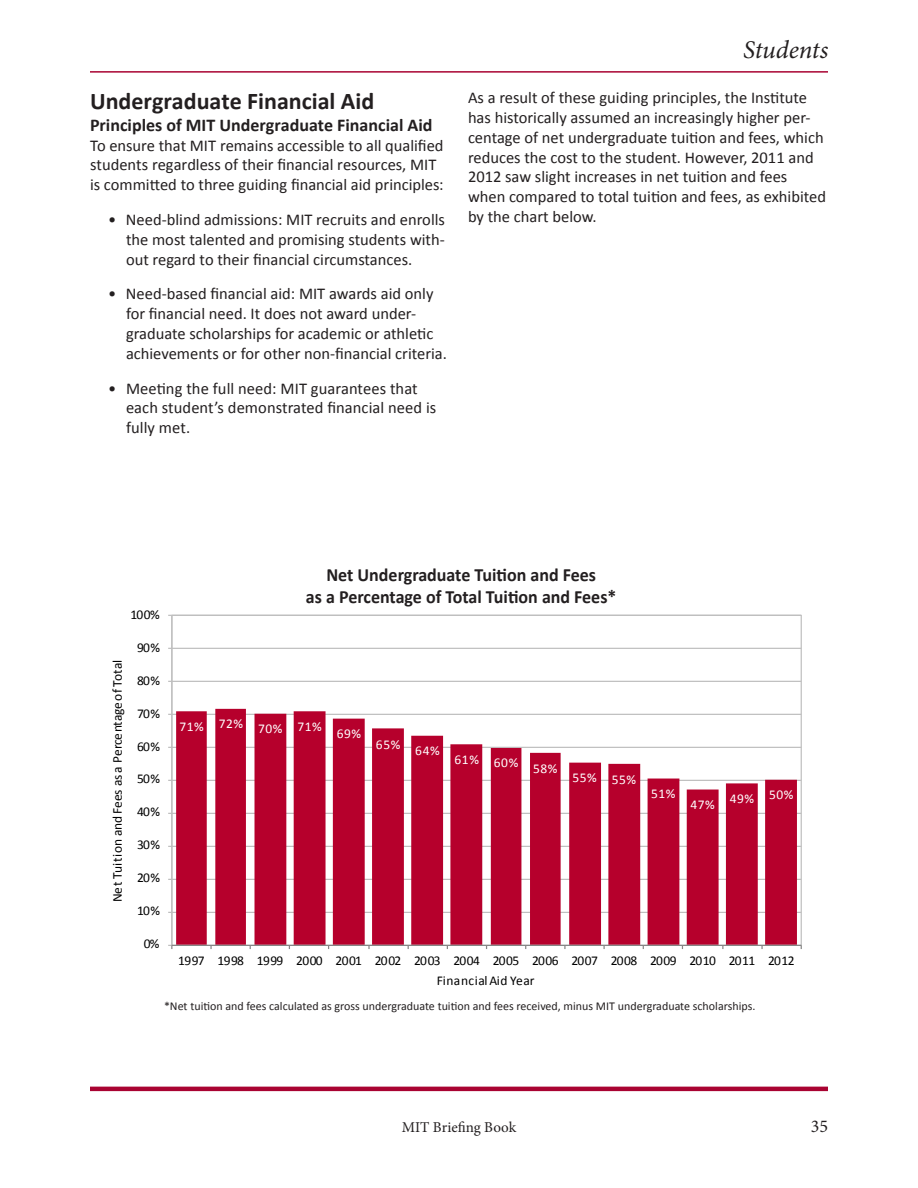
<style>
.page{position:relative;width:918px;height:1188px;background:#fff}
.page>*{position:absolute;margin:0;border:0;box-sizing:border-box;transform-origin:0 0}
.t1{font:italic 25.5px "Minion Pro";letter-spacing:-.005em;color:#231f20}
.subsection1_header{font:700 24px "Calibri";color:#231f20}
.t2{font:700 18.75px/21.6px "Calibri";color:#231f20;text-align:center;scale:.96 1}
.subsection2_header{font:700 18px "Calibri";color:#231f20}
.t3{font:18px "Minion Pro";color:#231f20}
.Hanging_indent_Bulle{font:16.5px/19.8px "Calibri";color:#231f20}
.Body_text{font:16.5px/19.8px "Calibri";letter-spacing:-.005em;color:#231f20}
.t4{font:15px "Minion Pro";color:#231f20}
.t5{font:13.5px "Calibri";letter-spacing:-.05em;color:#000}
.t6{font:13.5px "Calibri";letter-spacing:.04em;color:#fff}
.t7{font:13.5px "Calibri";letter-spacing:.02em;color:#000}
.t8{font:13.5px "Calibri";letter-spacing:-.025em;color:#000}
.t9{font:13.5px "Calibri";letter-spacing:.025em;color:#000}
.t10{font:12px "Calibri";color:#231f20}
</style>
<div class="page">
<hr style="left:90px;top:71px;width:738px;height:2px;background:#a90332">
<hr style="left:90px;top:1087px;width:738px;height:4px;background:#a90332">
<hr style="left:172px;top:912px;width:629px;height:1px;background:#bfbfbf">
<hr style="left:172px;top:879px;width:629px;height:1px;background:#bfbfbf">
<hr style="left:172px;top:846px;width:629px;height:1px;background:#bfbfbf">
<hr style="left:172px;top:813px;width:629px;height:1px;background:#bfbfbf">
<hr style="left:172px;top:780px;width:629px;height:1px;background:#bfbfbf">
<hr style="left:172px;top:747px;width:629px;height:1px;background:#bfbfbf">
<hr style="left:172px;top:714px;width:629px;height:1px;background:#bfbfbf">
<hr style="left:172px;top:681px;width:629px;height:1px;background:#bfbfbf">
<hr style="left:172px;top:648px;width:629px;height:1px;background:#bfbfbf">
<svg style="left:176px;top:709px;width:621px;height:236px;fill:#b6002c"></svg>
<hr style="left:171px;top:615px;width:1px;height:330px;background:#bfbfbf">
<hr style="left:172px;top:945px;width:629px;height:1px;background:#868686">
<p class="subsection1_header" style="left:90px;top:86px;width:286px">Undergraduate Financial Aid</p>
<p class="subsection2_header" style="left:90px;top:113px;width:344px">Principles of MIT Undergraduate Financial Aid</p>
<p class="Body_text" style="left:90px;top:135px;width:355px">To ensure that MIT remains accessible to all qualified students regardless of their financial resources, MIT is committed to three guiding financial aid principles:</p>
<p class="Hanging_indent_Bulle" style="left:126px;top:210px;width:321px;text-align:justify;text-indent:-18px">• Need-blind admissions: MIT recruits and enrolls the most talented and promising students with&shy;out regard to their financial circumstances.</p>
<p class="Hanging_indent_Bulle" style="left:126px;top:284px;width:323px;text-indent:-18px">• Need-based financial aid: MIT awards aid only for financial need. It does not award under&shy;graduate scholarships for academic or athletic achievements or for other non-financial criteria.</p>
<p class="Hanging_indent_Bulle" style="left:126px;top:378px;width:312px;text-indent:-18px">• Meeting the full need: MIT guarantees that each student’s demonstrated financial need is fully met.</p>
<h1 class="t1" style="left:743px;top:33px;width:87px">Students</h1>
<p class="Hanging_indent_Bulle" style="left:468px;top:88px;width:360px">As a result of these guiding principles, the Institute has historically assumed an increasingly higher per&shy;centage of net undergraduate tuition and fees, which reduces the cost to the student. However, 2011 and 2012 saw slight increases in net tuition and fees when compared to total tuition and fees, as exhibited by the chart below.</p>
<p class="t8" style="left:131px;top:606px;width:31px">100%</p>
<p class="t7" style="left:109px;top:902px;width:244px;rotate:-90deg">Net Tuition andFees as a Percentage of Total</p>
<p class="t8" style="left:137px;top:639px;width:25px">90%</p>
<p class="t8" style="left:137px;top:672px;width:25px">80%</p>
<p class="t8" style="left:137px;top:704px;width:25px">70%</p>
<p class="t8" style="left:137px;top:737px;width:25px">60%</p>
<p class="t8" style="left:137px;top:770px;width:25px">50%</p>
<p class="t8" style="left:137px;top:803px;width:25px">40%</p>
<p class="t8" style="left:137px;top:836px;width:25px">30%</p>
<p class="t8" style="left:137px;top:869px;width:25px">20%</p>
<p class="t8" style="left:137px;top:902px;width:25px">10%</p>
<p class="t8" style="left:144px;top:935px;width:17px">0%</p>
<p class="t2" style="left:306px;top:564px;width:325px">Net Undergraduate Tuition and Fees<br>as a Percentage of Total Tuition and Fees*</p>
<p class="t6" style="left:179px;top:718px;width:144px">71% 72% 70% 71%</p>
<p class="t6" style="left:337px;top:725px;width:26px">69%</p>
<p class="t6" style="left:376px;top:736px;width:26px">65%</p>
<p class="t6" style="left:415px;top:742px;width:26px">64%</p>
<p class="t6" style="left:455px;top:754px;width:104px">61% 60% 58%</p>
<p class="t6" style="left:573px;top:770px;width:65px">55% 55%</p>
<p class="t6" style="left:651px;top:785px;width:26px">51%</p>
<p class="t6" style="left:691px;top:796px;width:26px">47%</p>
<p class="t6" style="left:730px;top:788px;width:65px">49% 50%</p>
<p class="t5" style="left:178px;top:952px;width:618px">1997 1998 1999 2000 2001 2002 2003 2004 2005 2006 2007 2008 2009 2010 2011 2012</p>
<p class="t9" style="left:437px;top:972px;width:99px">FinancialAid Year</p>
<p class="t10" style="left:164px;top:999px;width:593px">*Net tuition and fees calculated as gross undergraduate tuition and fees received, minus MIT undergraduate scholarships.</p>
<p class="t4" style="left:402px;top:1117px;width:116px">MIT Briefing Book</p>
<p class="t3" style="left:811px;top:1114px;width:19px">35</p>
</div>
